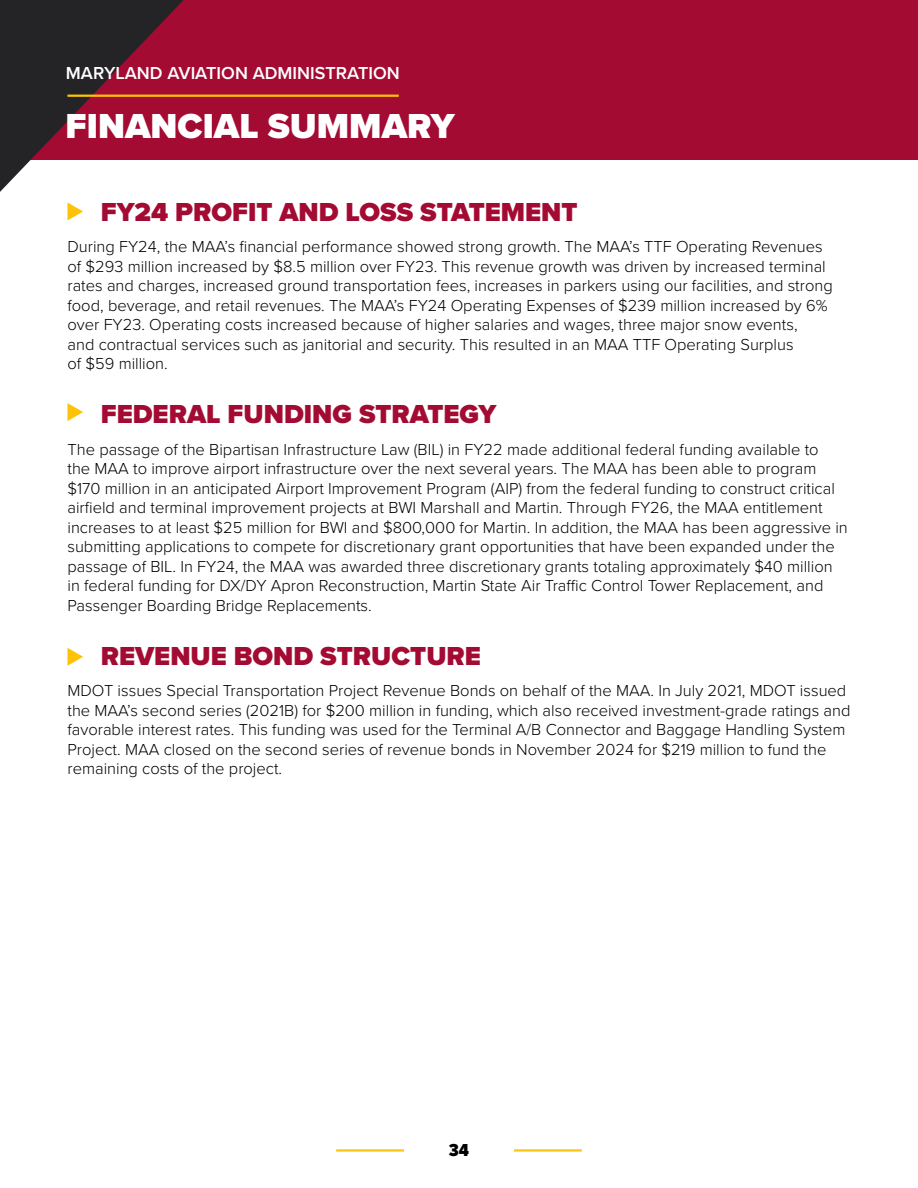
<style>
.page{position:relative;width:918px;height:1188px;background:#fff}
.page>*{position:absolute;margin:0;border:0;box-sizing:border-box;transform-origin:0 0}
.t1{font:900 36px "Proxima Nova";color:#fff}
.t2{font:900 27px "Proxima Nova";color:#a30b33}
.t3{font:600 18px "Proxima Nova";color:#fff}
.t4{font:900 18px "Proxima Nova Cond";color:#000}
.t5{font:300 16.5px/19.5px "Proxima Nova";color:#000}
</style>
<div class="page">
<div style="left:0;top:0;width:918px;height:160px;background:#a30b33"></div>
<svg style="left:0;top:0;width:184px;height:192px"></svg>
<hr style="left:67px;top:95px;width:332px;height:2px;background:#fec306">
<hr style="left:336px;top:1149px;width:68px;height:3px;background:#fbc314">
<hr style="left:514px;top:1149px;width:68px;height:3px;background:#fbc314">
<svg style="left:68px;top:202px;width:15px;height:18px"></svg>
<svg style="left:68px;top:403px;width:15px;height:18px"></svg>
<svg style="left:68px;top:648px;width:15px;height:18px"></svg>
<p class="t3" style="left:66px;top:60px;width:335px">MARYLAND AVIATION ADMINISTRATION</p>
<p class="t1" style="left:66px;top:100px;width:391px">FINANCIAL SUMMARY</p>
<h2 class="t2" style="left:101px;top:191px;width:478px">FY24 PROFIT AND LOSS STATEMENT</h2>
<p class="t5" style="left:68px;top:236px;width:767px">During FY24, the MAA’s financial performance showed strong growth. The MAA’s TTF Operating Revenues of $293 million increased by $8.5 million over FY23. This revenue growth was driven by increased terminal rates and charges, increased ground transportation fees, increases in parkers using our facilities, and strong food, beverage, and retail revenues. The MAA’s FY24 Operating Expenses of $239 million increased by 6% over FY23. Operating costs increased because of higher salaries and wages, three major snow events,<br>and contractual services such as janitorial and security. This resulted in an MAA TTF Operating Surplus<br>of $59 million.</p>
<p class="t2" style="left:101px;top:394px;width:397px">FEDERAL FUNDING STRATEGY</p>
<p class="t5" style="left:68px;top:438px;width:782px">The passage of the Bipartisan Infrastructure Law (BIL) in FY22 made additional federal funding available to<br>the MAA to improve airport infrastructure over the next several years. The MAA has been able to program $170 million in an anticipated Airport Improvement Program (AIP) from the federal funding to construct critical airfield and terminal improvement projects at BWI Marshall and Martin. Through FY26, the MAA entitlement increases to at least $25 million for BWI and $800,000 for Martin. In addition, the MAA has been aggressive in submitting applications to compete for discretionary grant opportunities that have been expanded under the passage of BIL. In FY24, the MAA was awarded three discretionary grants totaling approximately $40 million in federal funding for DX/DY Apron Reconstruction, Martin State Air Traffic Control Tower Replacement, and Passenger Boarding Bridge Replacements.</p>
<p class="t2" style="left:101px;top:635px;width:382px">REVENUE BOND STRUCTURE</p>
<p class="t5" style="left:68px;top:680px;width:784px">MDOT issues Special Transportation Project Revenue Bonds on behalf of the MAA. In July 2021, MDOT issued the MAA’s second series (2021B) for $200 million in funding, which also received investment-grade ratings and favorable interest rates. This funding was used for the Terminal A/B Connector and Baggage Handling System Project. MAA closed on the second series of revenue bonds in November 2024 for $219 million to fund the remaining costs of the project.</p>
<p class="t4" style="left:449px;top:1137px;width:22px">34</p>
</div>
